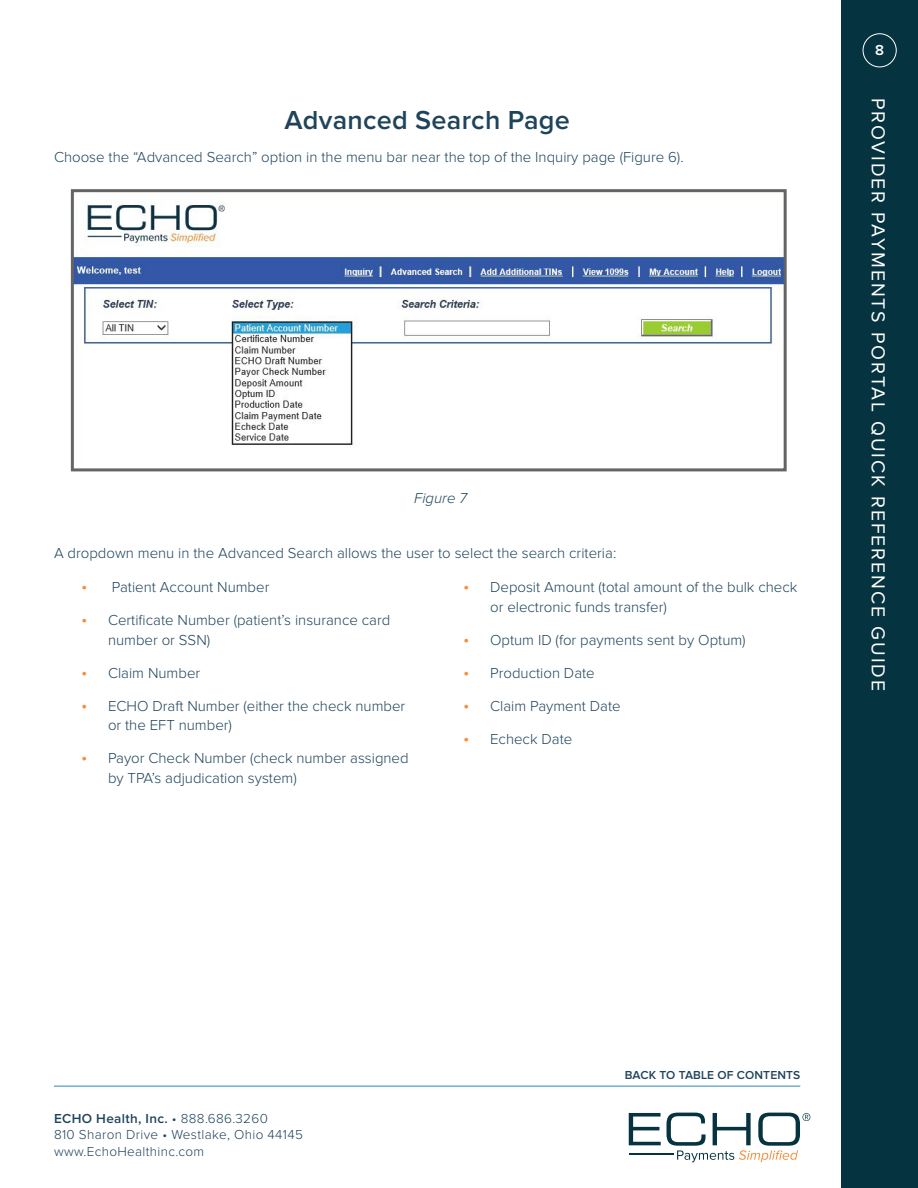
<style>
.page{position:relative;width:918px;height:1188px;background:#fff}
.page>*{position:absolute;margin:0;border:0;box-sizing:border-box;transform-origin:0 0}
.t1{font:600 27px "Proxima Nova";letter-spacing:.01em;color:#1f445a}
.t2{font:19.5px "Proxima Nova";letter-spacing:.1em;color:#fff}
.t3{font:300 15px/19.5px "Proxima Nova";color:#1f445a}
.t4{font:italic 300 15px "Proxima Nova";color:#1f445a}
.t5{font:600 15px "Proxima Nova";color:#fff}
.t6{font:300 13.5px/16.5px "Proxima Nova";letter-spacing:.025em;color:#1f445a}
.t7{font:600 12px "Proxima Nova";letter-spacing:.01em;color:#1f445a}
.s1{font-size:18px;color:#f78d39}
.s2{font-weight:600}
</style>
<div class="page">
<svg style="left:629px;top:1113px;width:32px;height:32px"></svg>
<hr style="left:629px;top:1153px;width:45px;height:2px;background:#073340">
<svg style="left:667px;top:1113px;width:143px;height:49px"></svg>
<hr style="left:54px;top:1086px;width:746px;height:1px;background:#4294b8">
<div style="left:841px;top:0;width:77px;height:1188px;background:#05333f"></div>
<div style="left:863px;top:33px;width:34px;height:34px;border:1px solid #fff;border-radius:50%"></div>
<img style="left:75px;top:193px;width:708px;height:252px">
<div style="left:71px;top:189px;width:716px;height:282px;border:3px solid #636466"></div>
<h1 class="t1" style="left:284px;top:108px;width:287px">Advanced Search Page</h1>
<p class="t3" style="left:54px;top:148px;width:631px">Choose the “Advanced Search” option in the menu bar near the top of the Inquiry page (Figure 6).</p>
<p class="t4" style="left:414px;top:491px;width:54px">Figure 7</p>
<p class="t3" style="left:54px;top:544px;width:564px">A dropdown menu in the Advanced Search allows the user to select the search criteria:</p>
<p class="t3" style="left:81px;top:578px;width:190px"><span class="s1">•</span> Patient Account Number</p>
<p class="t3" style="left:108px;top:611px;width:284px;text-indent:-27px"><span class="s1">•</span> Certificate Number (patient’s insurance card number or SSN)</p>
<p class="t3" style="left:81px;top:664px;width:121px"><span class="s1">•</span> Claim Number</p>
<p class="t3" style="left:108px;top:697px;width:299px;text-indent:-27px"><span class="s1">•</span> ECHO Draft Number (either the check number or the EFT number)</p>
<p class="t3" style="left:108px;top:749px;width:302px;text-indent:-27px"><span class="s1">•</span> Payor Check Number (check number assigned by TPA’s adjudication system)</p>
<p class="t3" style="left:490px;top:578px;width:309px;text-indent:-27px"><span class="s1">•</span> Deposit Amount (total amount of the bulk check or electronic funds transfer)</p>
<p class="t3" style="left:463px;top:631px;width:284px"><span class="s1">•</span> Optum ID (for payments sent by Optum)</p>
<p class="t3" style="left:463px;top:664px;width:133px"><span class="s1">•</span> Production Date</p>
<p class="t3" style="left:463px;top:697px;width:159px"><span class="s1">•</span> Claim Payment Date</p>
<p class="t3" style="left:463px;top:730px;width:111px"><span class="s1">•</span> Echeck Date</p>
<p class="t5" style="left:875px;top:43px;width:10px">8</p>
<h2 class="t2" style="left:890px;top:98px;width:595px;rotate:90deg">PROVIDER PAYMENTS PORTAL QUICK REFERENCE GUIDE</h2>
<p class="t6" style="left:54px;top:1111px;width:250px"><span class="s2">ECHO Health, Inc.</span> • 888.686.3260<br>810 Sharon Drive • Westlake, Ohio 44145 www.EchoHealthinc.com</p>
<p class="t7" style="left:625px;top:1070px;width:177px">BACK TO TABLE OF CONTENTS</p>
</div>
